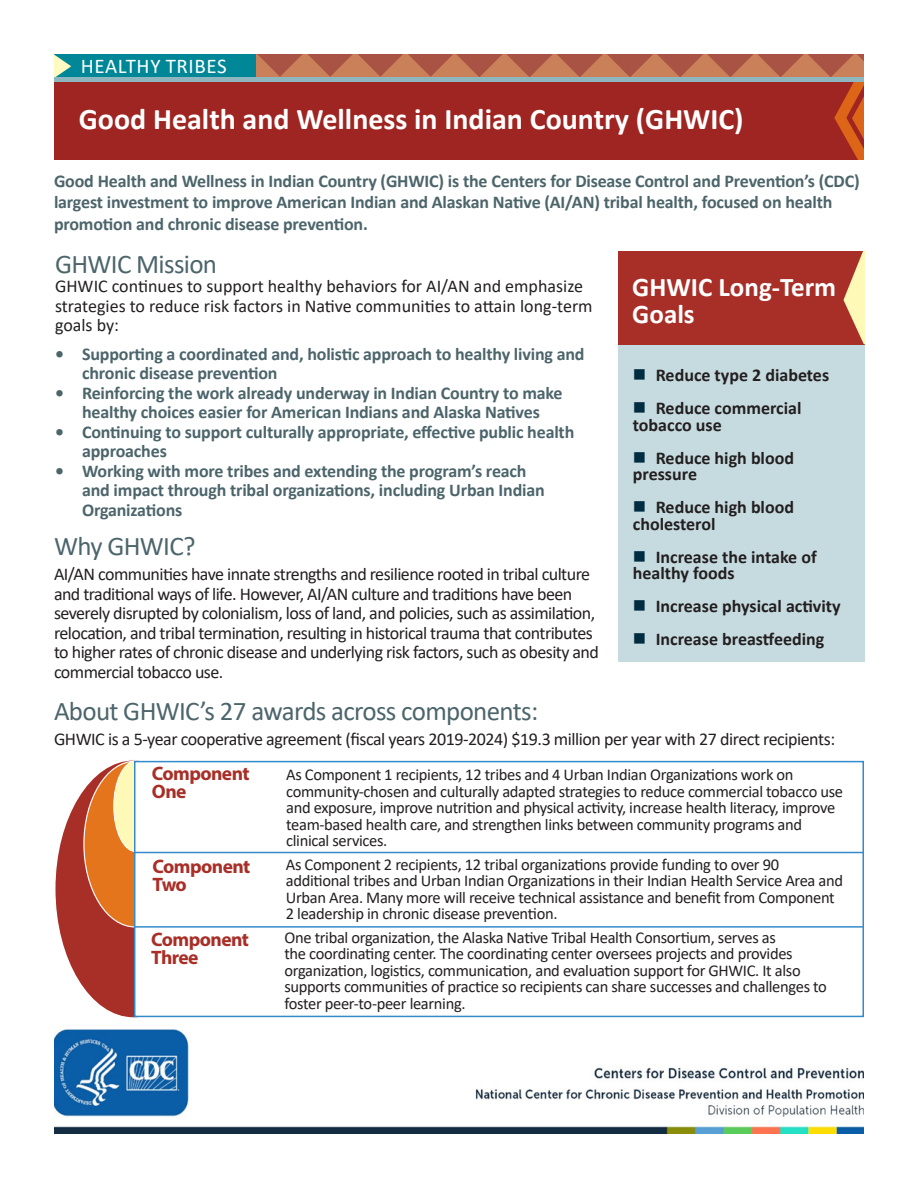
<style>
.page{position:relative;width:918px;height:1188px;background:#fff}
.page>*{position:absolute;margin:0;border:0;box-sizing:border-box;transform-origin:0 0}
.t1{font:700 30px "Calibri";color:#fff}
.t2{font:27px "Calibri";letter-spacing:-.025em;color:#4c656b}
.ChartHeadlineWhite_H{font:700 27px/27px "Calibri";color:#fff}
.Branding_Kicker{font:21px "Calibri";letter-spacing:.03em;color:#fff}
.SmallChartBlue_H3{font:700 19.5px "Myriad Pro";letter-spacing:-.03em;color:#a82f27}
.Intro{font:700 18px/19.5px "Calibri";letter-spacing:-.01em;color:#4c656b}
.Paragraph{font:18px/19.5px "Calibri";letter-spacing:-.03em;color:#231f20}
.ChartTextBold{font:700 18px/16.5px "Calibri";color:#231f20}
.Paragraph-2{font:18px/19.5px "Calibri";color:#231f20}
.t3{font:16.5px/16.5px "Calibri";letter-spacing:-.02em;color:#231f20}
.s1{color:#002c41}
</style>
<div class="page">
<svg style="left:54px;top:54px;width:810px;height:106px;background:#9b3730"></svg>
<div style="left:54px;top:77px;width:810px;height:5px;background:#8eb6be"></div>
<div style="left:618px;top:339px;width:247px;height:323px;background:#c6dbdf"></div>
<div style="left:618px;top:251px;width:247px;height:93px;background:#a82f27"></div>
<svg style="left:843px;top:251px;width:22px;height:93px"></svg>
<div style="left:55px;top:760px;width:157px;height:258px;background:#a82f27;border-radius:50%"></div>
<div style="left:84px;top:761px;width:103px;height:166px;background:#e4751c;border-radius:50%"></div>
<div style="left:114px;top:761px;width:44px;height:91px;background:#fff9b8;border-radius:50%"></div>
<div style="left:134px;top:761px;width:730px;height:256px;background:#fff;border:2px solid #348bcb"></div>
<hr style="left:134px;top:926px;width:730px;height:2px;background:#348bcb">
<hr style="left:134px;top:852px;width:730px;height:1px;background:#348bcb">
<img style="left:54px;top:1029px;width:810px;height:105px">
<p class="Branding_Kicker" style="left:81px;top:51px;width:147px">HEALTHY TRIBES</p>
<h1 class="t1" style="left:79px;top:98px;width:666px">Good Health and Wellness in Indian Country (GHWIC)</h1>
<p class="Intro" style="left:54px;top:170px;width:807px;line-height:21.6px">Good Health and Wellness in Indian Country (GHWIC) is the Centers for Disease Control and Prevention’s (CDC) largest investment to improve American Indian and Alaskan Native (AI/AN) tribal health, focused on health promotion and chronic disease prevention.</p>
<h2 class="t2" style="left:55px;top:245px;width:164px">GHWIC Mission</h2>
<p class="Paragraph-2" style="left:55px;top:276px;width:539px">GHWIC continues to support healthy behaviors for AI/AN and emphasize strategies to reduce risk factors in Native communities to attain long-term goals by:</p>
<p class="Intro" style="left:82px;top:344px;width:504px;text-indent:-27px">• Supporting a coordinated and, holistic approach to healthy living and chronic disease prevention</p>
<p class="Intro" style="left:55px;top:383px;width:509px;text-align:center">• Reinforcing the work already underway in Indian Country to make healthy choices easier for American Indians and Alaska Natives</p>
<p class="Intro" style="left:82px;top:422px;width:494px;text-indent:-27px">• Continuing to support culturally appropriate, effective public health approaches</p>
<p class="Intro" style="left:82px;top:461px;width:464px;text-indent:-27px">• Working with more tribes and extending the program’s reach and impact through tribal organizations, including Urban Indian<br>Organizations</p>
<h2 class="t2" style="left:54px;top:528px;width:143px">Why GHWIC?</h2>
<p class="Paragraph" style="left:54px;top:564px;width:547px">AI/AN communities have innate strengths and resilience rooted in tribal culture and traditional ways of life. However, AI/AN culture and traditions have been severely disrupted by colonialism, loss of land, and policies, such as assimilation, relocation, and tribal termination, resulting in historical trauma that contributes to higher rates of chronic disease and underlying risk factors, such as obesity and commercial tobacco use.</p>
<h2 class="ChartHeadlineWhite_H" style="left:632px;top:273px;width:205px">GHWIC Long-Term<br>Goals</h2>
<p class="ChartTextBold" style="left:633px;top:367px;width:198px"><span class="s1">■</span> Reduce type 2 diabetes</p>
<p class="ChartTextBold" style="left:633px;top:400px;width:170px"><span class="s1">■</span> Reduce commercial tobacco use</p>
<p class="ChartTextBold" style="left:633px;top:449px;width:163px"><span class="s1">■</span> Reduce high blood pressure</p>
<p class="ChartTextBold" style="left:633px;top:499px;width:163px"><span class="s1">■</span> Reduce high blood cholesterol</p>
<p class="ChartTextBold" style="left:633px;top:548px;width:185px"><span class="s1">■</span> Increase the intake of healthy foods</p>
<p class="ChartTextBold" style="left:633px;top:598px;width:209px"><span class="s1">■</span> Increase physical activity</p>
<p class="ChartTextBold" style="left:633px;top:631px;width:193px"><span class="s1">■</span> Increase breastfeeding</p>
<h2 class="t2" style="left:54px;top:692px;width:486px">About GHWIC’s 27 awards across components:</h2>
<p class="Paragraph" style="left:54px;top:728px;width:783px">GHWIC is a 5-year cooperative agreement (fiscal years 2019-2024) $19.3 million per year with 27 direct recipients:</p>
<h3 class="SmallChartBlue_H3" style="left:152px;top:761px;width:99px">Component</h3>
<h3 class="SmallChartBlue_H3" style="left:152px;top:779px;width:36px">One</h3>
<p class="t3" style="left:286px;top:766px;width:558px">As Component 1 recipients, 12 tribes and 4 Urban Indian Organizations work on community-chosen and culturally adapted strategies to reduce commercial tobacco use and exposure, improve nutrition and physical activity, increase health literacy, improve team-based health care, and strengthen links between community programs and clinical services.</p>
<h3 class="SmallChartBlue_H3" style="left:153px;top:854px;width:99px">Component</h3>
<h3 class="SmallChartBlue_H3" style="left:153px;top:872px;width:36px">Two</h3>
<p class="t3" style="left:286px;top:856px;width:559px">As Component 2 recipients, 12 tribal organizations provide funding to over 90 additional tribes and Urban Indian Organizations in their Indian Health Service Area and Urban Area. Many more will receive technical assistance and benefit from Component 2 leadership in chronic disease prevention.</p>
<h3 class="SmallChartBlue_H3" style="left:151px;top:927px;width:99px">Component</h3>
<h3 class="SmallChartBlue_H3" style="left:151px;top:945px;width:49px">Three</h3>
<p class="t3" style="left:284px;top:928px;width:544px">One tribal organization, the Alaska Native Tribal Health Consortium, serves as<br>the coordinating center. The coordinating center oversees projects and provides organization, logistics, communication, and evaluation support for GHWIC. It also supports communities of practice so recipients can share successes and challenges to foster peer-to-peer learning.</p>
</div>
